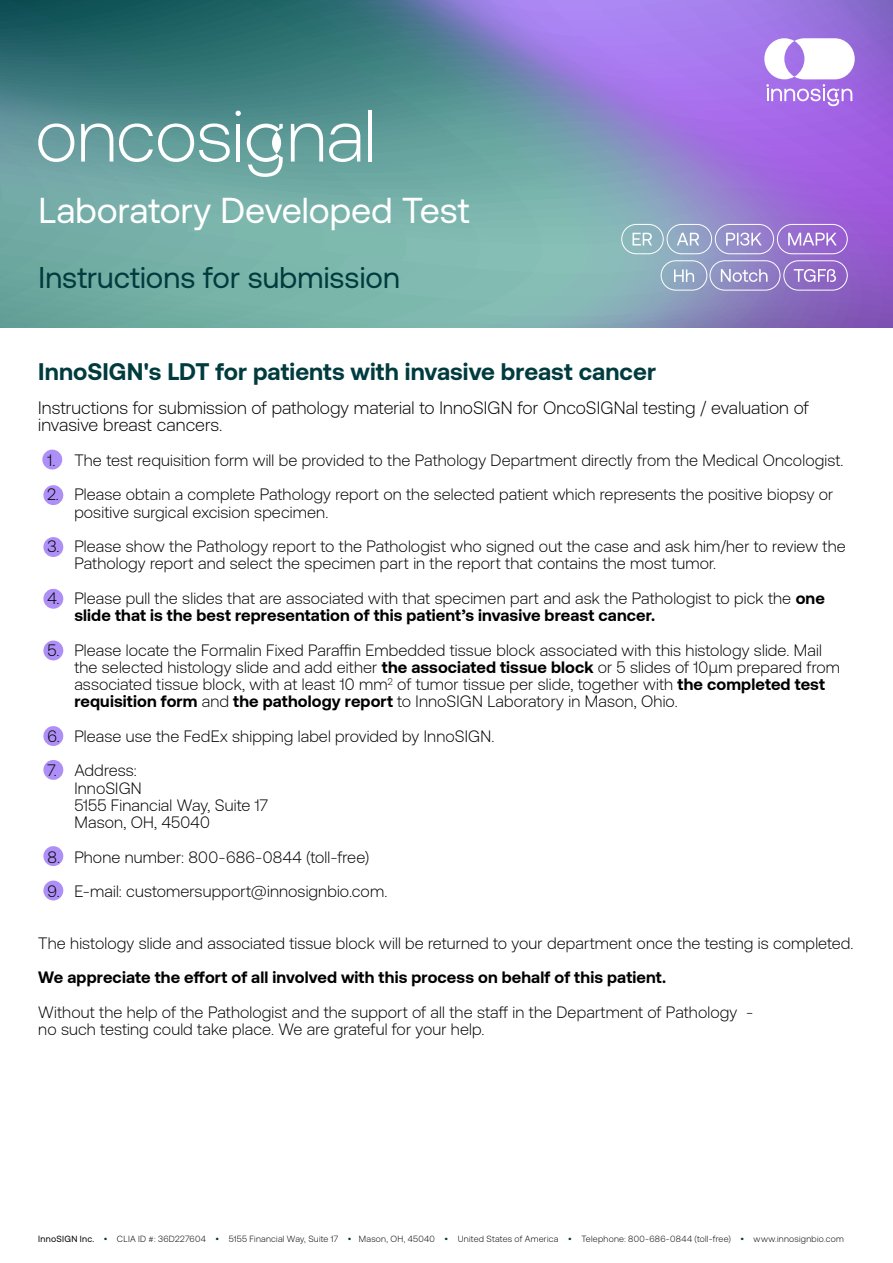
<style>
.page{position:relative;width:893px;height:1263px;background:#fff}
.page>*{position:absolute;margin:0;border:0;box-sizing:border-box;transform-origin:0 0}
.t1{font:36px "Aeonik";color:#fff}
.t2{font:30px "Aeonik";color:#003b3e}
.t3{font:700 24px "Aeonik";letter-spacing:.005em;color:#003b3e}
.t4{font:300 18px/17.2px "Aeonik";letter-spacing:.005em;color:#000}
.t5{font:300 16.5px/17.2px "Aeonik";letter-spacing:.01em;color:#000}
.t6{font:700 16.5px "Aeonik";letter-spacing:.01em;color:#000}
.t7{font:300 9px "Aeonik";letter-spacing:.03em;color:#000}
.s1{font-weight:700}
.s2{font-weight:400}
.s3{font-weight:400;color:#003b3e}
</style>
<div class="page">
<svg style="left:0;top:0;width:893px;height:327px;background:#7590af"></svg>
<svg style="left:764px;top:38px;width:91px;height:68px"></svg>
<svg style="left:247px;top:124px;width:36px;height:53px"></svg>
<svg style="left:38px;top:123px;width:36px;height:39px"></svg>
<svg style="left:81px;top:123px;width:32px;height:39px"></svg>
<svg style="left:119px;top:123px;width:111px;height:39px"></svg>
<hr style="left:236px;top:124px;width:4px;height:38px;background:#fff">
<svg style="left:235px;top:111px;width:6px;height:5px"></svg>
<svg style="left:291px;top:123px;width:32px;height:39px"></svg>
<svg style="left:329px;top:123px;width:31px;height:39px"></svg>
<hr style="left:368px;top:110px;width:4px;height:52px;background:#fff">
<div style="left:667px;top:224px;width:45px;height:30px;border:1px solid #fff;border-radius:15px"></div>
<svg style="left:677px;top:233px;width:22px;height:12px"></svg>
<div style="left:621px;top:224px;width:43px;height:30px;border:1px solid #fff;border-radius:15px"></div>
<svg style="left:632px;top:233px;width:20px;height:12px"></svg>
<div style="left:715px;top:224px;width:59px;height:30px;border:1px solid #fff;border-radius:15px"></div>
<svg style="left:726px;top:233px;width:36px;height:13px"></svg>
<div style="left:777px;top:224px;width:71px;height:30px;border:1px solid #fff;border-radius:15px"></div>
<svg style="left:788px;top:233px;width:49px;height:12px"></svg>
<div style="left:661px;top:260px;width:46px;height:30px;border:1px solid #fff;border-radius:15px"></div>
<svg style="left:674px;top:269px;width:20px;height:13px"></svg>
<div style="left:710px;top:260px;width:70px;height:30px;border:1px solid #fff;border-radius:15px"></div>
<svg style="left:721px;top:269px;width:46px;height:13px"></svg>
<div style="left:783px;top:260px;width:65px;height:30px;border:1px solid #fff;border-radius:15px"></div>
<svg style="left:794px;top:269px;width:42px;height:13px"></svg>
<div style="left:42px;top:450px;width:20px;height:19px;background:#ad8ff7;border-radius:50%"></div>
<div style="left:43px;top:485px;width:20px;height:20px;background:#ad8ff7;border-radius:50%"></div>
<div style="left:43px;top:537px;width:20px;height:20px;background:#ad8ff7;border-radius:50%"></div>
<div style="left:43px;top:589px;width:20px;height:20px;background:#ad8ff7;border-radius:50%"></div>
<div style="left:43px;top:640px;width:20px;height:20px;background:#ad8ff7;border-radius:50%"></div>
<div style="left:43px;top:726px;width:20px;height:20px;background:#ad8ff7;border-radius:50%"></div>
<div style="left:43px;top:760px;width:20px;height:20px;background:#ad8ff7;border-radius:50%"></div>
<div style="left:43px;top:846px;width:20px;height:20px;background:#ad8ff7;border-radius:50%"></div>
<div style="left:43px;top:880px;width:20px;height:20px;background:#ad8ff7;border-radius:50%"></div>
<h1 class="t1" style="left:38px;top:190px;width:433px">Laboratory Developed Test</h1>
<h2 class="t2" style="left:38px;top:261px;width:363px">Instructions for submission</h2>
<h3 class="t3" style="left:38px;top:358px;width:619px">InnoSIGN's LDT for patients with invasive breast cancer</h3>
<p class="t4" style="left:38px;top:399px;width:772px">Instructions for submission of pathology material to InnoSIGN for OncoSIGNal testing / evaluation of invasive breast cancers.</p>
<p class="t5" style="left:47px;top:451px;width:798px">1. The test requisition form will be provided to the Pathology Department directly from the Medical Oncologist.</p>
<p class="t5" style="left:74px;top:486px;width:760px;text-indent:-27px">2. Please obtain a complete Pathology report on the selected patient which represents the positive biopsy or positive surgical excision specimen.</p>
<p class="t5" style="left:74px;top:538px;width:773px;text-indent:-27px">3. Please show the Pathology report to the Pathologist who signed out the case and ask him/her to review the<br>Pathology report and select the specimen part in the report that contains the most tumor.</p>
<p class="t5" style="left:74px;top:589px;width:752px;text-indent:-27px">4. Please pull the slides that are associated with that specimen part and ask the Pathologist to pick the <span class="s1">one slide that is the best representation of this patient’s invasive breast cancer.</span></p>
<p class="t5" style="left:74px;top:641px;width:767px;text-indent:-27px">5. Please locate the Formalin Fixed Paraffin Embedded tissue block associated with this histology slide. Mail the selected histology slide and add either <span class="s1">the associated tissue block</span> or 5 slides of 10µm prepared from associated tissue block, with at least 10 mm<sup>2</sup> of tumor tissue per slide, together with <span class="s1">the completed test requisition form</span> and <span class="s1">the pathology report</span> to InnoSIGN Laboratory in Mason, Ohio.</p>
<p class="t5" style="left:47px;top:727px;width:449px">6. Please use the FedEx shipping label provided by InnoSIGN.</p>
<p class="t5" style="left:74px;top:762px;width:195px;text-indent:-27px">7. Address:<br>InnoSIGN<br>5155 Financial Way, Suite 17<br>Mason, OH, 45040</p>
<p class="t5" style="left:47px;top:848px;width:323px">8. Phone number: 800-686-0844 (toll-free)</p>
<p class="t5" style="left:47px;top:883px;width:342px">9. E-mail: customersupport@innosignbio.com.</p>
<p class="t5" style="left:38px;top:934px;width:817px">The histology slide and associated tissue block will be returned to your department once the testing is completed.</p>
<p class="t6" style="left:38px;top:968px;width:630px">We appreciate the effort of all involved with this process on behalf of this patient.</p>
<p class="t5" style="left:38px;top:1003px;width:716px">Without the help of the Pathologist and the support of all the staff in the Department of Pathology - no such testing could take place. We are grateful for your help.</p>
<p class="t7" style="left:38px;top:1234px;width:807px"><span class="s2">InnoSIGN Inc.</span> <span class="s3">•</span> CLIA ID #: 36D227604 <span class="s3">•</span> 5155 Financial Way, Suite 17 <span class="s3">•</span> Mason, OH, 45040 <span class="s3">•</span> United States of America <span class="s3">•</span> Telephone: 800-686-0844 (toll-free) <span class="s3">•</span> www.innosignbio.com</p>
</div>
